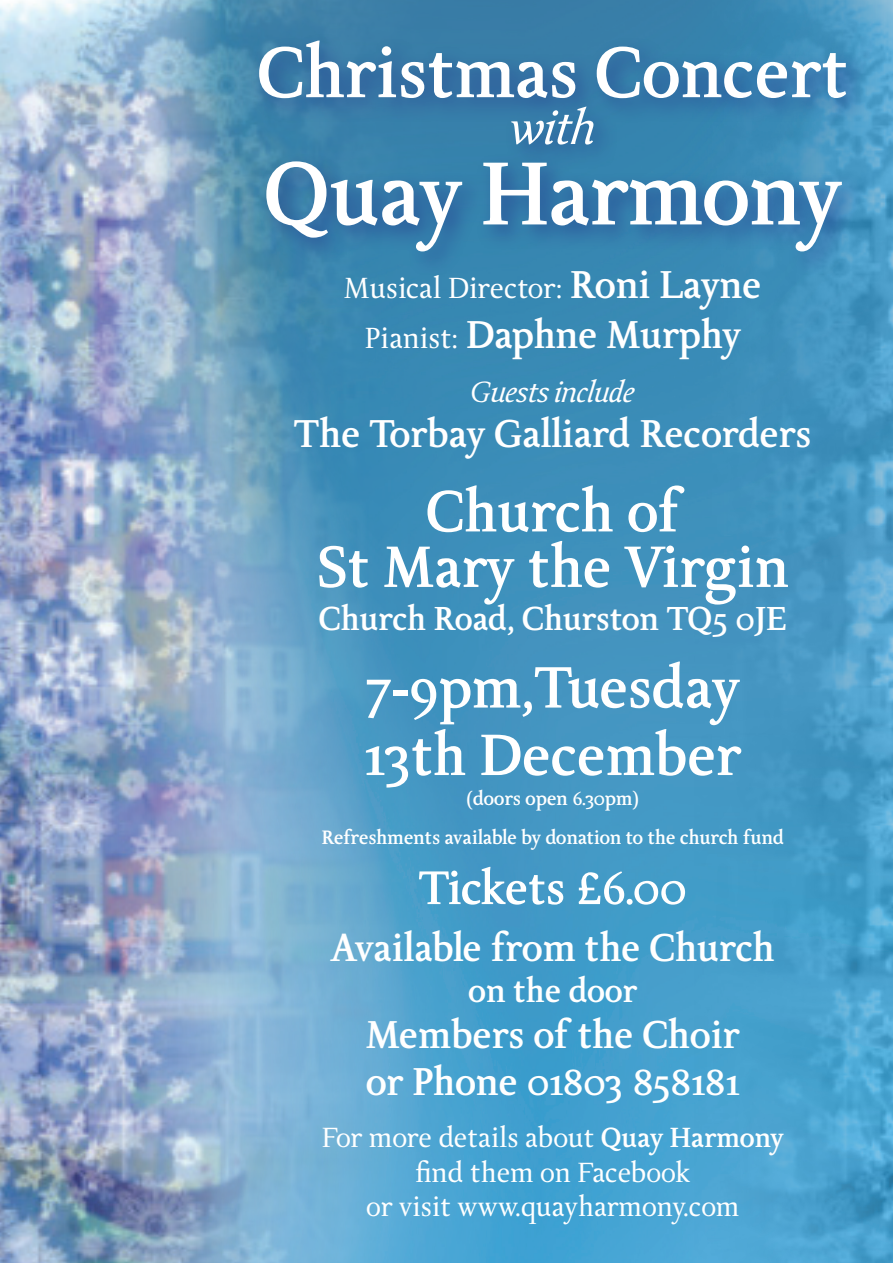
<style>
.page{position:relative;width:893px;height:1263px;background:#fff}
.page>*{position:absolute;margin:0;border:0;box-sizing:border-box;transform-origin:0 0}
.t1{font:700 96.45px "Delicato Pro";letter-spacing:-.03em;color:#fff}
.t2{font:700 77.55px "Delicato Pro";letter-spacing:-.02em;color:#fff}
.t3{font:700 63px/55.5px "Delicato Pro";letter-spacing:-.02em;color:#fff;text-align:center}
.t4{font:italic 51.15px "Delicato Pro";color:#fff}
.t5{font:700 51px "Delicato Pro";letter-spacing:-.04em;color:#fff}
.t6{font:700 42px/46.5px "Delicato Pro";letter-spacing:-.02em;color:#fff}
.t7{font:700 36px "Delicato Pro";letter-spacing:-.02em;color:#fff}
.t8{font:31.5px "Delicato Pro";letter-spacing:-.02em;color:#fff}
.t9{font:italic 31.5px "Delicato Pro";letter-spacing:-.02em;color:#fff}
.t10{font:30px/34.5px "Delicato Pro";letter-spacing:-.02em;color:#fff;text-align:center}
.t11{font:700 21px/39px "Delicato Pro";letter-spacing:-.02em;color:#fff;text-align:center}
.s1{font-weight:700;font-size:42px}
.s2{font-weight:400;font-size:31.5px}
.s3{font-weight:700}
</style>
<div class="page">
<img style="left:0;top:0;width:672px;height:1263px">
<img style="left:672px;top:0;width:221px;height:1263px">
<div style="left:250px;top:32px;width:621px;height:245px;background:#253f8e;opacity:.75"></div>
<h2 class="t2" style="left:257px;top:28px;width:594px">Christmas Concert</h2>
<p class="t4" style="left:510px;top:98px;width:88px">with</p>
<h1 class="t1" style="left:263px;top:138px;width:581px">Quay Harmony</h1>
<p class="t8" style="left:344px;top:269px;width:420px">Musical Director: <span class="s1">Roni Layne</span></p>
<p class="t6" style="left:364px;top:312px;width:378px"><span class="s2">Pianist:</span> Daphne Murphy</p>
<p class="t9" style="left:471px;top:374px;width:165px">Guests include</p>
<p class="t6" style="left:294px;top:412px;width:520px">The Torbay Galliard Recorders</p>
<h3 class="t3" style="left:316px;top:485px;width:475px">Church of<br>St Mary the Virgin</h3>
<p class="t7" style="left:319px;top:598px;width:470px">Church Road, Churston TQ5 0JE</p>
<h3 class="t3" style="left:364px;top:655px;width:380px;line-height:67.5px;text-align:left">7-9pm,Tuesday<br>13th December</h3>
<p class="t11" style="left:321px;top:779px;width:464px">(doors open 6.30pm)<br>Refreshments available by donation to the church fund</p>
<p class="t5" style="left:418px;top:858px;width:271px">Tickets £6.00</p>
<p class="t6" style="left:331px;top:925px;width:446px">Available from the Church</p>
<p class="t7" style="left:468px;top:969px;width:171px">on the door</p>
<p class="t6" style="left:365px;top:1012px;width:376px">Members of the Choir or Phone 01803 858181</p>
<p class="t10" style="left:322px;top:1121px;width:464px">For more details about <span class="s3">Quay Harmony </span>find them on Facebook<br>or visit www.quayharmony.com</p>
</div>
